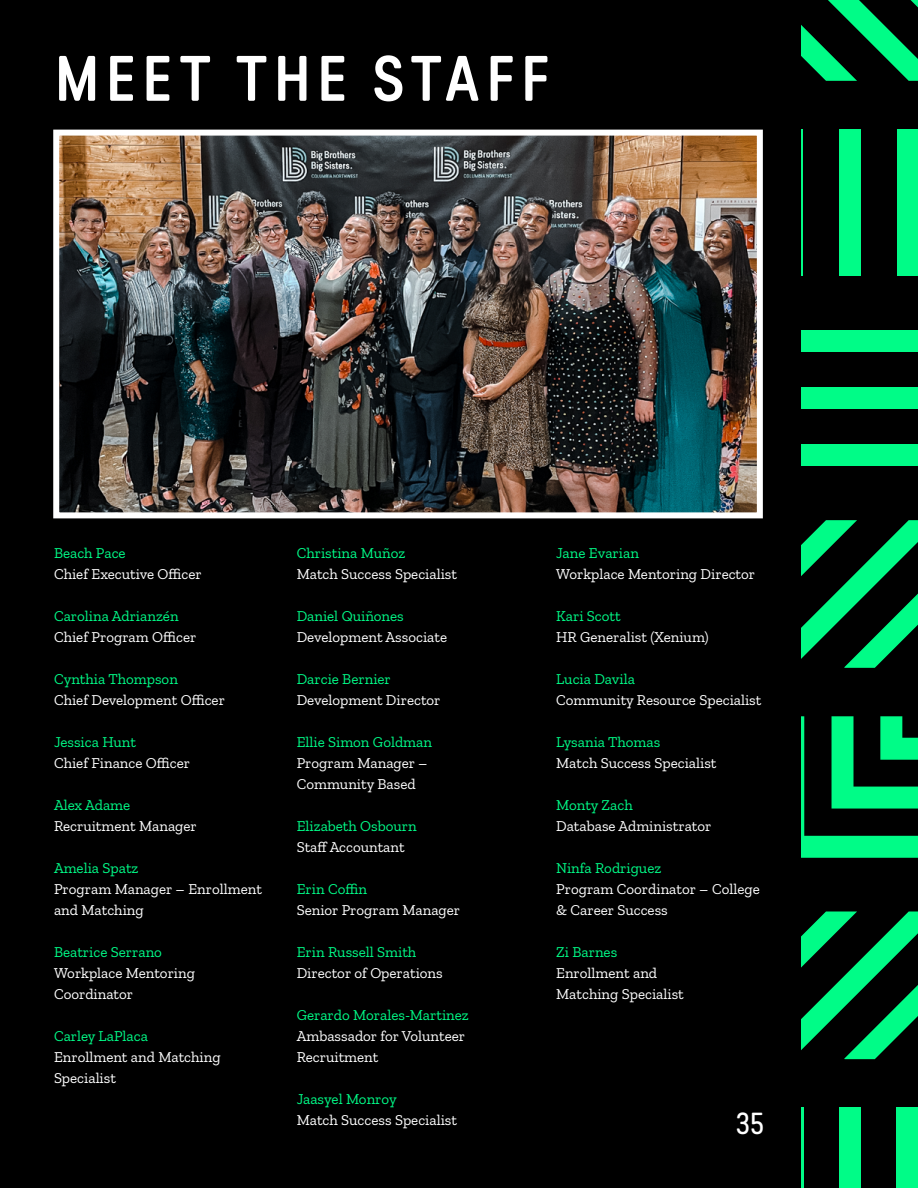
<style>
.page{position:relative;width:918px;height:1188px;background:#000}
.page>*{position:absolute;margin:0;border:0;box-sizing:border-box;transform-origin:0 0}
.t1{font:500 60px "Predige Rounded";letter-spacing:.12em;color:#fff}
.t2{font:28.5px "Predige Rounded";color:#fff}
.t3{font:15px/21px "Zilla Slab";color:#fff}
.t4{font:15px "Zilla Slab";color:#00fc87}
</style>
<div class="page">
<div style="left:897px;top:1107px;width:21px;height:81px;background:#00fc87"></div>
<div style="left:839px;top:1107px;width:22px;height:81px;background:#00fc87"></div>
<div style="left:782px;top:1107px;width:22px;height:81px;background:#00fc87"></div>
<svg style="left:801px;top:911px;width:117px;height:148px"></svg>
<svg style="left:801px;top:716px;width:117px;height:142px"></svg>
<div style="left:777px;top:444px;width:141px;height:22px;background:#00fc87"></div>
<div style="left:777px;top:387px;width:141px;height:22px;background:#00fc87"></div>
<div style="left:777px;top:330px;width:141px;height:22px;background:#00fc87"></div>
<svg style="left:801px;top:520px;width:117px;height:148px"></svg>
<svg style="left:801px;top:0;width:117px;height:81px"></svg>
<div style="left:898px;top:129px;width:20px;height:147px;background:#00fc87"></div>
<div style="left:839px;top:129px;width:22px;height:147px;background:#00fc87"></div>
<div style="left:781px;top:129px;width:22px;height:147px;background:#00fc87"></div>
<div style="left:0;top:0;width:801px;height:1188px;background:#000"></div>
<img style="left:60px;top:137px;width:696px;height:374px">
<div style="left:53px;top:130px;width:710px;height:388px;border:6px solid #fff"></div>
<h1 class="t1" style="left:55px;top:37px;width:495px">MEET THE STAFF</h1>
<p class="t4" style="left:54px;top:545px;width:73px">Beach Pace</p>
<p class="t3" style="left:54px;top:564px;width:149px">Chief Executive Officer</p>
<p class="t4" style="left:54px;top:608px;width:126px">Carolina Adrianzén</p>
<p class="t3" style="left:54px;top:627px;width:144px">Chief Program Officer</p>
<p class="t4" style="left:54px;top:671px;width:125px">Cynthia Thompson</p>
<p class="t3" style="left:54px;top:690px;width:173px">Chief Development Officer</p>
<p class="t4" style="left:54px;top:734px;width:84px">Jessica Hunt</p>
<p class="t3" style="left:54px;top:753px;width:138px">Chief Finance Officer</p>
<p class="t4" style="left:54px;top:797px;width:78px">Alex Adame</p>
<p class="t3" style="left:54px;top:816px;width:144px">Recruitment Manager</p>
<p class="t4" style="left:54px;top:860px;width:86px">Amelia Spatz</p>
<p class="t3" style="left:54px;top:879px;width:209px">Program Manager – Enrollment and Matching</p>
<p class="t4" style="left:54px;top:944px;width:109px">Beatrice Serrano</p>
<p class="t3" style="left:54px;top:963px;width:142px">Workplace Mentoring<br>Coordinator</p>
<p class="t4" style="left:54px;top:1028px;width:96px">Carley LaPlaca</p>
<p class="t3" style="left:54px;top:1047px;width:168px">Enrollment and Matching<br>Specialist</p>
<p class="t4" style="left:297px;top:545px;width:110px">Christina Muñoz</p>
<p class="t3" style="left:297px;top:564px;width:162px">Match Success Specialist</p>
<p class="t4" style="left:297px;top:608px;width:109px">Daniel Quiñones</p>
<p class="t3" style="left:297px;top:627px;width:152px">Development Associate</p>
<p class="t4" style="left:297px;top:671px;width:96px">Darcie Bernier</p>
<p class="t3" style="left:297px;top:690px;width:145px">Development Director</p>
<p class="t4" style="left:297px;top:734px;width:137px">Ellie Simon Goldman</p>
<p class="t3" style="left:297px;top:753px;width:132px">Program Manager –<br>Community Based</p>
<p class="t4" style="left:297px;top:818px;width:122px">Elizabeth Osbourn</p>
<p class="t3" style="left:297px;top:837px;width:110px">Staff Accountant</p>
<p class="t4" style="left:297px;top:881px;width:72px">Erin Coffin</p>
<p class="t3" style="left:297px;top:900px;width:165px">Senior Program Manager</p>
<p class="t4" style="left:297px;top:944px;width:121px">Erin Russell Smith</p>
<p class="t3" style="left:297px;top:963px;width:148px">Director of Operations</p>
<p class="t4" style="left:297px;top:1007px;width:174px">Gerardo Morales-Martinez</p>
<p class="t3" style="left:297px;top:1026px;width:170px">Ambassador for Volunteer<br>Recruitment</p>
<p class="t4" style="left:297px;top:1091px;width:102px">Jaasyel Monroy</p>
<p class="t3" style="left:297px;top:1110px;width:162px">Match Success Specialist</p>
<p class="t4" style="left:556px;top:545px;width:84px">Jane Evarian</p>
<p class="t3" style="left:556px;top:564px;width:201px">Workplace Mentoring Director</p>
<p class="t4" style="left:556px;top:608px;width:66px">Kari Scott</p>
<p class="t3" style="left:556px;top:627px;width:154px">HR Generalist (Xenium)</p>
<p class="t4" style="left:556px;top:671px;width:80px">Lucia Davila</p>
<p class="t3" style="left:556px;top:690px;width:207px">Community Resource Specialist</p>
<p class="t4" style="left:556px;top:734px;width:106px">Lysania Thomas</p>
<p class="t3" style="left:556px;top:753px;width:162px">Match Success Specialist</p>
<p class="t4" style="left:556px;top:797px;width:78px">Monty Zach</p>
<p class="t3" style="left:556px;top:816px;width:157px">Database Administrator</p>
<p class="t4" style="left:556px;top:860px;width:107px">Ninfa Rodriguez</p>
<p class="t3" style="left:556px;top:879px;width:205px">Program Coordinator – College &amp; Career Success</p>
<p class="t4" style="left:556px;top:944px;width:63px">Zi Barnes</p>
<p class="t3" style="left:556px;top:963px;width:129px">Enrollment and<br>Matching Specialist</p>
<h2 class="t2" style="left:736px;top:1104px;width:30px">35</h2>
</div>
